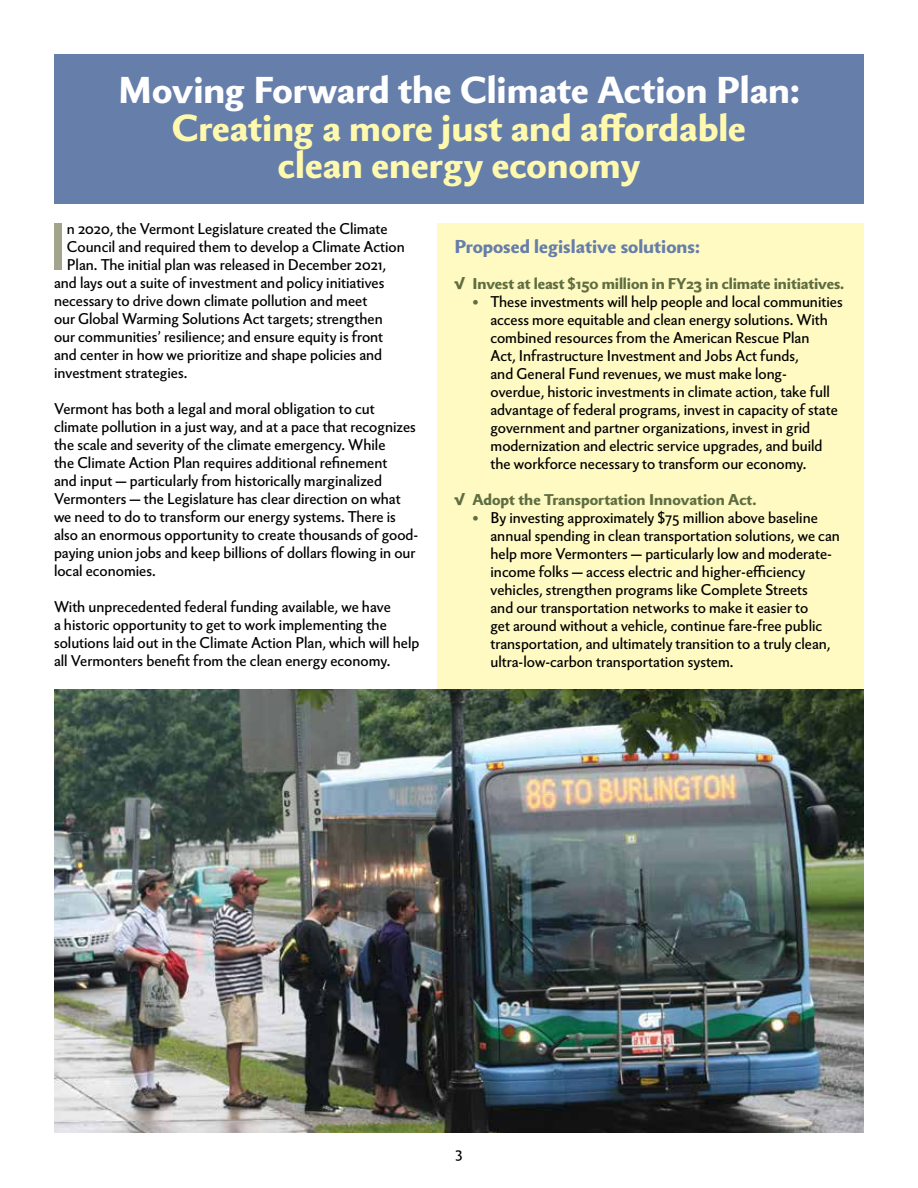
<style>
.page{position:relative;width:918px;height:1188px;background:#fff}
.page>*{position:absolute;margin:0;border:0;box-sizing:border-box;transform-origin:0 0}
.t1{font:64.65px "Berling Nova Sans Pro";color:#a2a58c}
.t2{font:800 36px/37.5px "Berling Nova Sans Pro";color:#fff9ae;text-align:center}
.t3{font:800 36px "Berling Nova Sans Pro";color:#fff}
.t4{font:800 18px "Berling Nova Sans Pro";color:#667eaa}
.t5{font:15px/18px "Berling Nova Sans Pro";color:#000}
.t6{font:800 15px "Berling Nova Sans Pro";letter-spacing:-.01em;color:#5f6d42}
.s1{font-size:16.5px}
.s2{color:#5f6d42}
</style>
<div class="page">
<div style="left:437px;top:223px;width:427px;height:466px;background:#fffac2"></div>
<div style="left:55px;top:54px;width:809px;height:149px;background:#667eaa"></div>
<img style="left:54px;top:689px;width:810px;height:443px">
<h2 class="t3" style="left:118px;top:65px;width:683px">Moving Forward the Climate Action Plan:</h2>
<h2 class="t2" style="left:172px;top:107px;width:576px">Creating a more just and affordable clean energy economy</h2>
<h1 class="t1" style="left:48px;top:199px;width:20px">I</h1>
<p class="t5" style="left:67px;top:219px;width:322px">n 2020, the Vermont Legislature created the Climate</p>
<p class="t5" style="left:67px;top:237px;width:340px">Council and required them to develop a Climate Action</p>
<p class="t5" style="left:67px;top:255px;width:321px">Plan. The initial plan was released in December 2021,</p>
<p class="t5" style="left:54px;top:273px;width:332px">and lays out a suite of investment and policy initiatives</p>
<p class="t5" style="left:54px;top:291px;width:315px">necessary to drive down climate pollution and meet</p>
<p class="t5" style="left:54px;top:309px;width:330px">our Global Warming Solutions Act targets; strengthen</p>
<p class="t5" style="left:54px;top:327px;width:331px">our communities’ resilience; and ensure equity is front</p>
<p class="t5" style="left:54px;top:345px;width:330px">and center in how we prioritize and shape policies and</p>
<p class="t5" style="left:54px;top:363px;width:135px">investment strategies.</p>
<p class="t5" style="left:54px;top:399px;width:366px">Vermont has both a legal and moral obligation to cut climate pollution in a just way, and at a pace that recognizes the scale and severity of the climate emergency. While<br>the Climate Action Plan requires additional refinement<br>and input — particularly from historically marginalized Vermonters — the Legislature has clear direction on what we need to do to transform our energy systems. There is also an enormous opportunity to create thousands of good&shy;paying union jobs and keep billions of dollars flowing in our local economies.</p>
<p class="t5" style="left:54px;top:597px;width:367px">With unprecedented federal funding available, we have<br>a historic opportunity to get to work implementing the solutions laid out in the Climate Action Plan, which will help all Vermonters benefit from the clean energy economy.</p>
<p class="t4" style="left:454px;top:234px;width:247px">Proposed legislative solutions:</p>
<p class="t6" style="left:454px;top:273px;width:391px"><span class="s1">√</span> Invest at least $150 million in FY23 in climate initiatives.</p>
<p class="t5" style="left:490px;top:292px;width:354px;text-indent:-18px"><span class="s2">•</span> These investments will help people and local communities access more equitable and clean energy solutions. With combined resources from the American Rescue Plan<br>Act, Infrastructure Investment and Jobs Act funds,<br>and General Fund revenues, we must make long&shy;overdue, historic investments in climate action, take full advantage of federal programs, invest in capacity of state government and partner organizations, invest in grid modernization and electric service upgrades, and build the workforce necessary to transform our economy.</p>
<p class="t6" style="left:454px;top:489px;width:303px"><span class="s1">√</span> Adopt the Transportation Innovation Act.</p>
<p class="t5" style="left:490px;top:508px;width:351px;text-indent:-18px"><span class="s2">•</span> By investing approximately $75 million above baseline annual spending in clean transportation solutions, we can help more Vermonters — particularly low and moderate&shy;income folks — access electric and higher-efficiency vehicles, strengthen programs like Complete Streets<br>and our transportation networks to make it easier to<br>get around without a vehicle, continue fare-free public transportation, and ultimately transition to a truly clean, ultra-low-carbon transportation system.</p>
<p class="t5" style="left:455px;top:1142px;width:9px">3</p>
</div>
